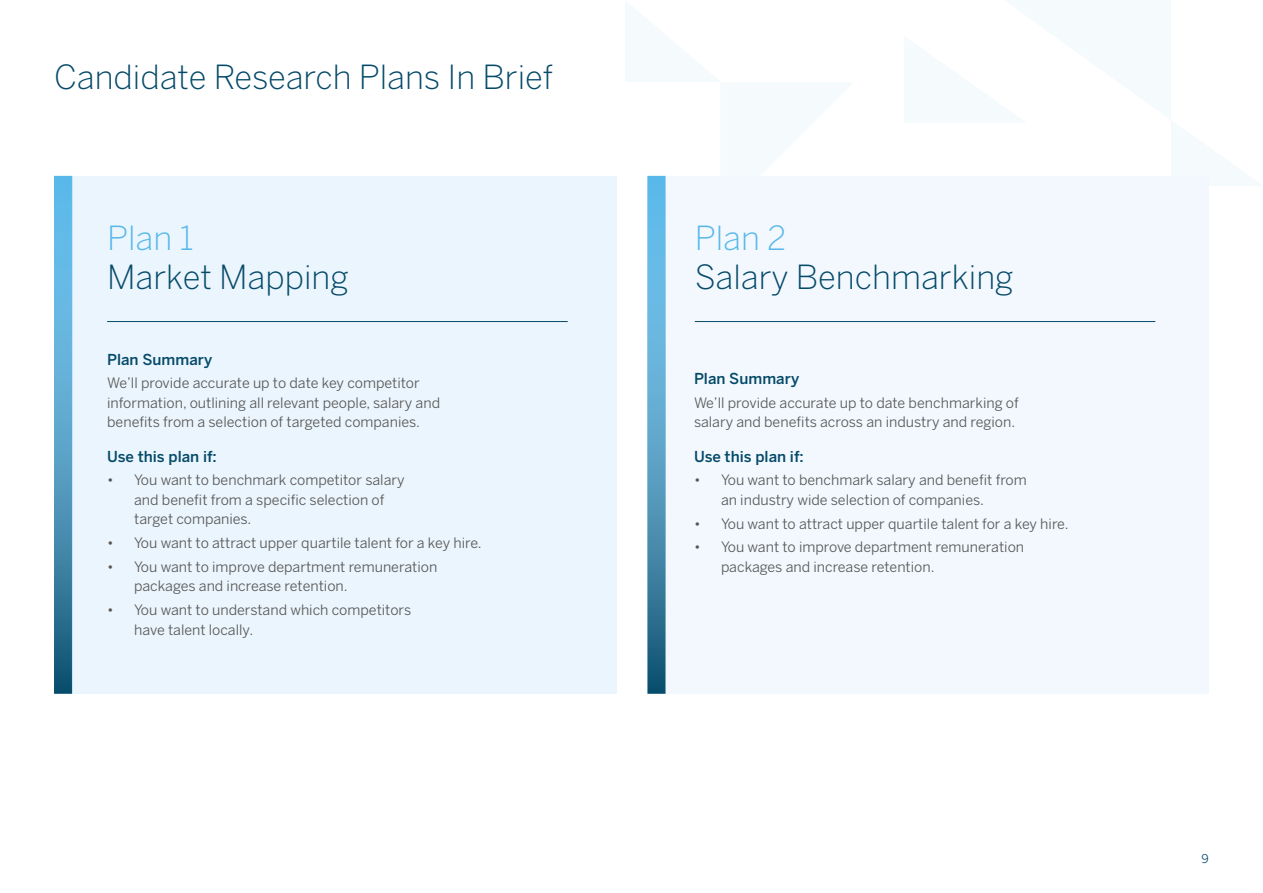
<style>
.page{position:relative;width:1263px;height:893px;background:#fff}
.page>*{position:absolute;margin:0;border:0;box-sizing:border-box;transform-origin:0 0}
.t1{font:300 33px "Benton Sans";color:#054a69}
.t2{font:300 33px "Benton Sans";color:#57b8e9}
.t3{font:500 15px "Benton Sans";color:#054a69}
.t4{font:14.25px/19.5px "Benton Sans";color:#575756}
.t5{font:12px "Benton Sans";color:#054a69}
</style>
<div class="page">
<div style="left:55px;top:176px;width:561px;height:518px;background:#ebf5fd"></div>
<div style="left:647px;top:176px;width:562px;height:518px;background:#f2f8fe"></div>
<hr style="left:107px;top:321px;width:461px;height:1px;background:#054a69">
<hr style="left:695px;top:321px;width:460px;height:1px;background:#054a69">
<svg style="left:647px;top:176px;width:18px;height:518px;background:#579fc3"></svg>
<svg style="left:54px;top:176px;width:18px;height:518px;background:#4e9ac0"></svg>
<h1 class="t1" style="left:54px;top:58px;width:501px">Candidate Research Plans In Brief</h1>
<h1 class="t2" style="left:107px;top:219px;width:88px">Plan 1</h1>
<h1 class="t1" style="left:107px;top:258px;width:243px">Market Mapping</h1>
<h1 class="t2" style="left:695px;top:219px;width:93px">Plan 2</h1>
<h1 class="t1" style="left:695px;top:258px;width:320px">Salary Benchmarking</h1>
<p class="t3" style="left:107px;top:350px;width:107px">Plan Summary</p>
<p class="t4" style="left:107px;top:373px;width:334px">We’ll provide accurate up to date key competitor information, outlining all relevant people, salary and benefits from a selection of targeted companies.</p>
<p class="t3" style="left:694px;top:370px;width:107px">Plan Summary</p>
<p class="t4" style="left:694px;top:393px;width:326px">We’ll provide accurate up to date benchmarking of salary and benefits across an industry and region.</p>
<p class="t3" style="left:107px;top:447px;width:111px">Use this plan if:</p>
<p class="t4" style="left:134px;top:470px;width:272px;text-indent:-27px">• You want to benchmark competitor salary and benefit from a specific selection of target companies.</p>
<p class="t4" style="left:107px;top:533px;width:376px">• You want to attract upper quartile talent for a key hire.</p>
<p class="t4" style="left:134px;top:557px;width:305px;text-indent:-27px">• You want to improve department remuneration packages and increase retention.</p>
<p class="t4" style="left:134px;top:600px;width:279px;text-indent:-27px">• You want to understand which competitors have talent locally.</p>
<p class="t3" style="left:694px;top:447px;width:111px">Use this plan if:</p>
<p class="t4" style="left:721px;top:470px;width:307px;text-indent:-27px">• You want to benchmark salary and benefit from an industry wide selection of companies.</p>
<p class="t4" style="left:694px;top:514px;width:376px">• You want to attract upper quartile talent for a key hire.</p>
<p class="t4" style="left:721px;top:537px;width:305px;text-indent:-27px">• You want to improve department remuneration packages and increase retention.</p>
<p class="t5" style="left:1202px;top:851px;width:9px">9</p>
</div>
